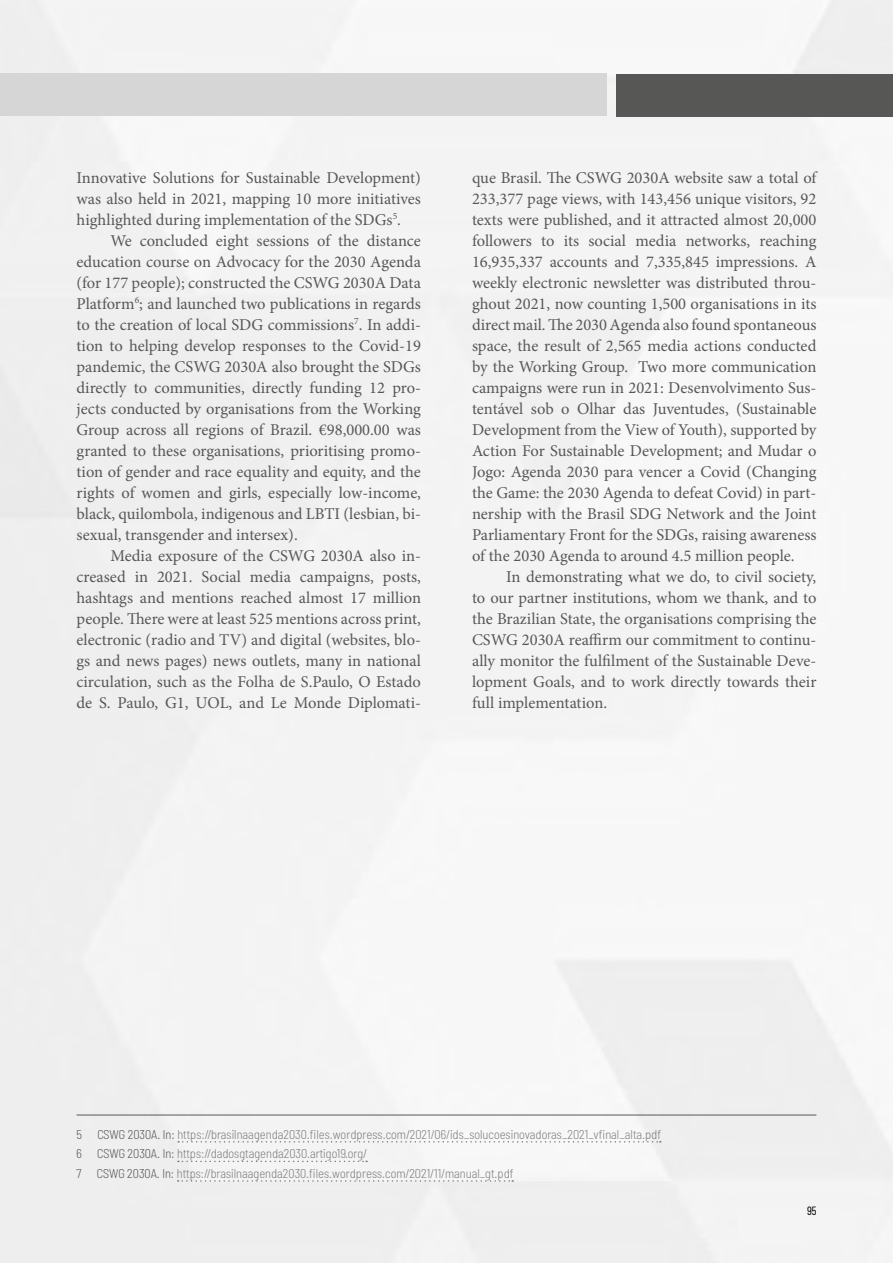
<style>
.page{position:relative;width:893px;height:1263px;background:#f3f3f3}
.page>*{position:absolute;margin:0;border:0;box-sizing:border-box;transform-origin:0 0}
.t1{font:16.5px/21px "Minion Pro";color:#575756;text-align:justify}
.t2{font:300 semi-condensed 12.75px/19.5px "Barlow";color:#7e7e7d}
.t3{font:12px "Barlow Condensed";color:#000}
.s1{color:#575756}
</style>
<div class="page">
<div style="left:616px;top:75px;width:277px;height:42px;background:#575756"></div>
<hr style="left:0;top:73px;width:1px;height:43px;background:#d6d6d6">
<div style="left:1px;top:73px;width:606px;height:43px;background:#d6d6d6"></div>
<hr style="left:77px;top:1115px;width:739px;height:1px;background:#575756">
<svg style="left:178px;top:1141px;width:483px;height:1px"></svg>
<svg style="left:178px;top:1160px;width:189px;height:2px"></svg>
<svg style="left:178px;top:1180px;width:335px;height:2px"></svg>
<p class="t1" style="left:77px;top:167px;width:346px">Innovative Solutions for Sustainable Development) was also held in 2021, mapping 10 more initiatives highlighted during implementation of the SDGs<sup>5</sup>.</p>
<p class="t1" style="left:77px;top:230px;width:346px;text-indent:34px">We concluded eight sessions of the distance education course on Advocacy for the 2030 Agenda (for 177 people); constructed the CSWG 2030A Data Platform<sup>6</sup>; and launched two publications in regards to the creation of local SDG commissions<sup>7</sup>. In addi&shy;tion to helping develop responses to the Covid-19 pandemic, the CSWG 2030A also brought the SDGs directly to communities, directly funding 12 pro&shy;jects conducted by organisations from the Working Group across all regions of Brazil. €98,000.00 was granted to these organisations, prioritising promo&shy;tion of gender and race equality and equity, and the rights of women and girls, especially low-income, black, quilombola, indigenous and LBTI (lesbian, bi&shy;sexual, transgender and intersex).</p>
<p class="t1" style="left:77px;top:545px;width:346px;text-indent:34px">Media exposure of the CSWG 2030A also in&shy;creased in 2021. Social media campaigns, posts, hashtags and mentions reached almost 17 million people. There were at least 525 mentions across print, electronic (radio and TV) and digital (websites, blo&shy;gs and news pages) news outlets, many in national circulation, such as the Folha de S.Paulo, O Estado de S. Paulo, G1, UOL, and Le Monde Diplomati-</p>
<p class="t1" style="left:472px;top:167px;width:346px">que Brasil. The CSWG 2030A website saw a total of 233,377 page views, with 143,456 unique visitors, 92 texts were published, and it attracted almost 20,000 followers to its social media networks, reaching 16,935,337 accounts and 7,335,845 impressions. A weekly electronic newsletter was distributed throu&shy;ghout 2021, now counting 1,500 organisations in its direct mail. The 2030 Agenda also found spontaneous space, the result of 2,565 media actions conducted by the Working Group. Two more communication campaigns were run in 2021: Desenvolvimento Sus&shy;tentável sob o Olhar das Juventudes, (Sustainable Development from the View of Youth), supported by Action For Sustainable Development; and Mudar o Jogo: Agenda 2030 para vencer a Covid (Changing the Game: the 2030 Agenda to defeat Covid) in part&shy;nership with the Brasil SDG Network and the Joint Parliamentary Front for the SDGs, raising awareness of the 2030 Agenda to around 4.5 million people.</p>
<p class="t1" style="left:472px;top:566px;width:346px;text-indent:34px">In demonstrating what we do, to civil society, to our partner institutions, whom we thank, and to the Brazilian State, the organisations comprising the CSWG 2030A reaffirm our commitment to continu&shy;ally monitor the fulfilment of the Sustainable Deve&shy;lopment Goals, and to work directly towards their full implementation.</p>
<p class="t2" style="left:77px;top:1123px;width:586px"><span class="s1">5 CSWG 2030A. In:</span> https://brasilnaagenda2030.files.wordpress.com/2021/06/ids_solucoesinovadoras_2021_vfinal_alta.pdf<br><span class="s1">6 CSWG 2030A. In:</span> https://dadosgtagenda2030.artigo19.org/<br><span class="s1">7 CSWG 2030A. In:</span> https://brasilnaagenda2030.files.wordpress.com/2021/11/manual_gt.pdf</p>
<p class="t3" style="left:807px;top:1202px;width:11px">95</p>
</div>
